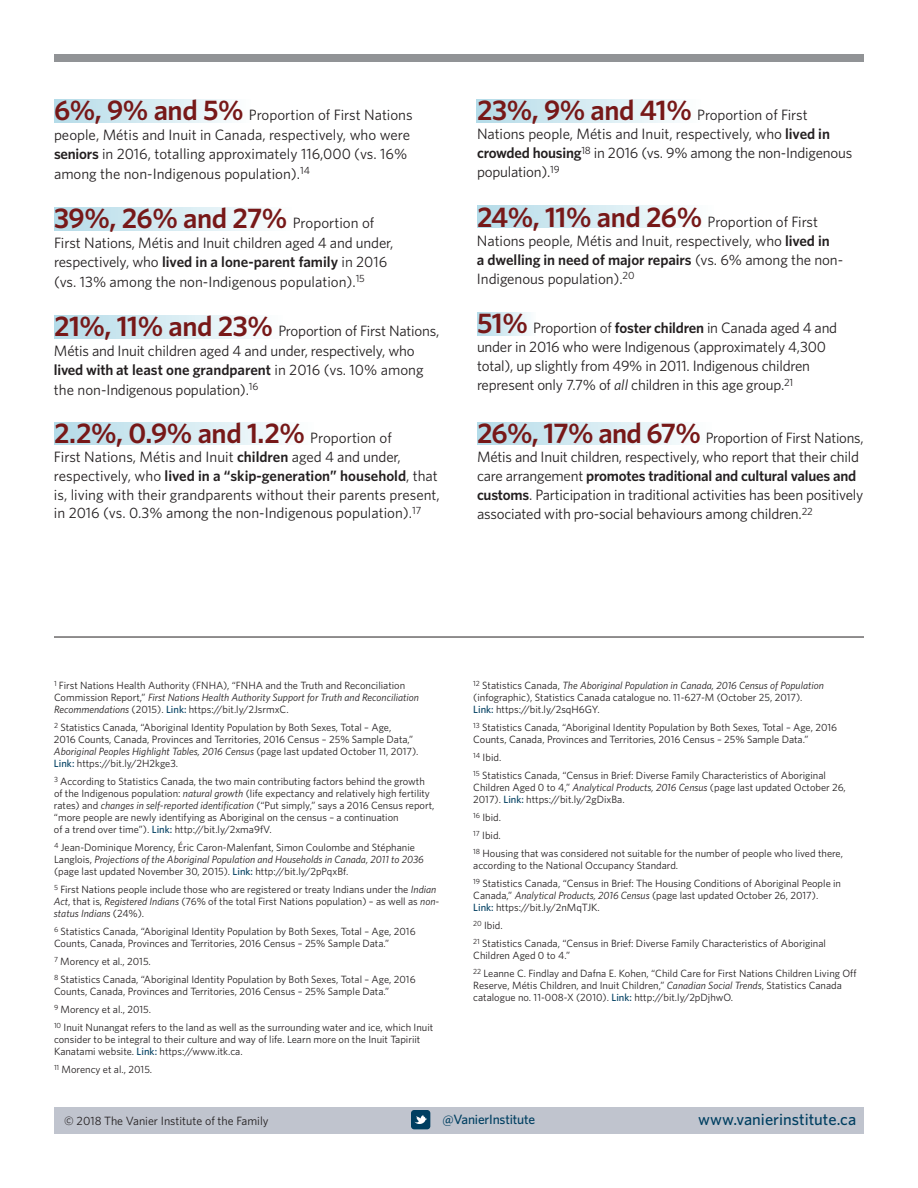
<style>
.page{position:relative;width:918px;height:1188px;background:#fff}
.page>*{position:absolute;margin:0;border:0;box-sizing:border-box;transform-origin:0 0}
.t1{font:600 28.5px "Whitney";letter-spacing:-.015em;color:#771818}
.t2{font:500 16.5px "Whitney";color:#003f61}
.t3{font:15px/19.2px "Whitney";letter-spacing:-.01em;color:#231f20}
.t4{font:500 13.5px "Whitney";letter-spacing:-.015em;color:#003f61}
.t5{font:12px "Whitney";color:#231f20}
.t6{font:10.5px/12px "Whitney";color:#231f20}
.s1{font-weight:600;font-size:28.5px;color:#771818}
.s2{font-weight:600}
.s3{font-weight:400;font-size:15px;color:#231f20}
.s4{font-style:italic}
.s5{font-weight:500;color:#003f61}
</style>
<div class="page">
<div style="left:54px;top:100px;width:196px;height:22px;background:linear-gradient(to right,#b4dbe8,#fbfdfe)"></div>
<div style="left:477px;top:100px;width:224px;height:22px;background:linear-gradient(to right,#b4dbe8,#fcfdfe)"></div>
<div style="left:477px;top:206px;width:237px;height:22px;background:linear-gradient(to right,#b4dbe8,#fcfefe)"></div>
<div style="left:477px;top:313px;width:59px;height:22px;background:linear-gradient(to right,#b5dbe8,#fafdfd)"></div>
<div style="left:477px;top:422px;width:234px;height:23px;background:linear-gradient(to right,#b4dbe8,#fcfdfe)"></div>
<div style="left:54px;top:208px;width:237px;height:22px;background:linear-gradient(to right,#b4dbe8,#fcfefe)"></div>
<div style="left:54px;top:316px;width:229px;height:22px;background:linear-gradient(to right,#b4dbe8,#fcfefe)"></div>
<div style="left:54px;top:422px;width:260px;height:23px;background:linear-gradient(to right,#b4dbe8,#fcfefe)"></div>
<hr style="left:54px;top:637px;width:810px;height:1px;background:#231f20">
<div style="left:54px;top:1107px;width:810px;height:27px;background:#c0c4ce"></div>
<div style="left:411px;top:1110px;width:19px;height:19px;background:#003f61;border-radius:3px"></div>
<svg style="left:414px;top:1115px;width:13px;height:9px"></svg>
<div style="left:54px;top:54px;width:810px;height:8px;background:#919396"></div>
<p class="t3" style="left:54px;top:106px;width:360px"><span class="s1">6%, 9% and 5%</span> Proportion of First Nations people, Métis and Inuit in Canada, respectively, who were <span class="s2">seniors</span> in 2016, totalling approximately 116,000 (vs. 16% among the non-Indigenous population).<sup>14</sup></p>
<p class="t1" style="left:54px;top:207px;width:322px">39%, 26% and 27% <span class="s3">Proportion of</span></p>
<p class="t3" style="left:54px;top:234px;width:341px">First Nations, Métis and Inuit children aged 4 and under, respectively, who <span class="s2">lived in a lone-parent family</span> in 2016 (vs. 13% among the non-Indigenous population).<sup>15</sup></p>
<p class="t3" style="left:54px;top:322px;width:387px"><span class="s1">21%, 11% and 23%</span> Proportion of First Nations, Métis and Inuit children aged 4 and under, respectively, who <span class="s2">lived with at least one grandparent</span> in 2016 (vs. 10% among the non-Indigenous population).<sup>16</sup></p>
<p class="t1" style="left:54px;top:423px;width:339px">2.2%, 0.9% and 1.2% <span class="s3">Proportion of</span></p>
<p class="t3" style="left:54px;top:449px;width:387px;line-height:18.8px">First Nations, Métis and Inuit <span class="s2">children</span> aged 4 and under, respectively, who <span class="s2">lived in a “skip-generation” household</span>, that is, living with their grandparents without their parents present, in 2016 (vs. 0.3% among the non-Indigenous population).<sup>17</sup></p>
<p class="t3" style="left:477px;top:106px;width:377px"><span class="s1">23%, 9% and 41%</span> Proportion of First Nations people, Métis and Inuit, respectively, who <span class="s2">lived in crowded housing</span><sup>18</sup> in 2016 (vs. 9% among the non-Indigenous population).<sup>19</sup></p>
<p class="t3" style="left:477px;top:213px;width:368px"><span class="s1">24%, 11% and 26%</span> Proportion of First Nations people, Métis and Inuit, respectively, who <span class="s2">lived in<br>a dwelling in need of major repairs</span> (vs. 6% among the non-Indigenous population).<sup>20</sup></p>
<p class="t3" style="left:477px;top:319px;width:362px"><span class="s1">51%</span> Proportion of <span class="s2">foster children</span> in Canada aged 4 and under in 2016 who were Indigenous (approximately 4,300 total), up slightly from 49% in 2011. Indigenous children represent only 7.7% of <span class="s4">all</span> children in this age group.<sup>21</sup></p>
<p class="t3" style="left:477px;top:429px;width:388px"><span class="s1">26%, 17% and 67%</span> Proportion of First Nations, Métis and Inuit children, respectively, who report that their child care arrangement <span class="s2">promotes traditional and cultural values and customs</span>. Participation in traditional activities has been positively associated with pro-social behaviours among children.<sup>22</sup></p>
<p class="t6" style="left:54px;top:681px;width:366px"><sup>1</sup> First Nations Health Authority (FNHA), “FNHA and the Truth and Reconciliation<br>Commission Report,” <span class="s4">First Nations Health Authority Support for Truth and Reconciliation<br>Recommendations</span> (2015). <span class="s5">Link:</span> https://bit.ly/2JsrmxC.</p>
<p class="t6" style="left:54px;top:723px;width:366px"><sup>2</sup> Statistics Canada, “Aboriginal Identity Population by Both Sexes, Total – Age,<br>2016 Counts, Canada, Provinces and Territories, 2016 Census – 25% Sample Data,” <span class="s4">Aboriginal Peoples Highlight Tables, 2016 Census</span> (page last updated October 11, 2017).<br><span class="s5">Link:</span> https://bit.ly/2H2kge3.</p>
<p class="t6" style="left:54px;top:777px;width:382px"><sup>3</sup> According to Statistics Canada, the two main contributing factors behind the growth of the Indigenous population: <span class="s4">natural growth</span> (life expectancy and relatively high fertility rates) and <span class="s4">changes in self-reported identification</span> (“Put simply,” says a 2016 Census report, “more people are newly identifying as Aboriginal on the census – a continuation<br>of a trend over time”). <span class="s5">Link:</span> http://bit.ly/2xma9fV.</p>
<p class="t6" style="left:54px;top:843px;width:371px"><sup>4</sup> Jean-Dominique Morency, Éric Caron-Malenfant, Simon Coulombe and Stéphanie<br>Langlois, <span class="s4">Projections of the Aboriginal Population and Households in Canada, 2011 to 2036 </span>(page last updated November 30, 2015). <span class="s5">Link:</span> http://bit.ly/2pPqxBf.</p>
<p class="t6" style="left:54px;top:885px;width:387px"><sup>5</sup> First Nations people include those who are registered or treaty Indians under the <span class="s4">Indian<br>Act</span>, that is, <span class="s4">Registered Indians</span> (76% of the total First Nations population) – as well as <span class="s4">non&shy;status Indians</span> (24%).</p>
<p class="t6" style="left:54px;top:927px;width:363px"><sup>6</sup> Statistics Canada, “Aboriginal Identity Population by Both Sexes, Total – Age, 2016<br>Counts, Canada, Provinces and Territories, 2016 Census – 25% Sample Data.”</p>
<p class="t6" style="left:54px;top:954px;width:363px;line-height:18px"><sup>7</sup> Morency et al., 2015.<br><sup>8</sup> Statistics Canada, “Aboriginal Identity Population by Both Sexes, Total – Age, 2016</p>
<p class="t6" style="left:54px;top:984px;width:381px;line-height:18px">Counts, Canada, Provinces and Territories, 2016 Census – 25% Sample Data.”<br><sup>9</sup> Morency et al., 2015.<br><sup>10</sup> Inuit Nunangat refers to the land as well as the surrounding water and ice, which Inuit</p>
<p class="t6" style="left:54px;top:1035px;width:368px">consider to be integral to their culture and way of life. Learn more on the Inuit Tapiriit<br>Kanatami website. <span class="s5">Link:</span> https://www.itk.ca.</p>
<p class="t6" style="left:54px;top:1065px;width:100px"><sup>11</sup> Morency et al., 2015.</p>
<p class="t6" style="left:473px;top:681px;width:352px"><sup>12</sup> Statistics Canada, <span class="s4">The Aboriginal Population in Canada, 2016 Census of Population </span>(infographic), Statistics Canada catalogue no. 11-627-M (October 25, 2017).<br><span class="s5">Link:</span> https://bit.ly/2sqH6GY.</p>
<p class="t6" style="left:473px;top:723px;width:365px"><sup>13</sup> Statistics Canada, “Aboriginal Identity Population by Both Sexes, Total – Age, 2016<br>Counts, Canada, Provinces and Territories, 2016 Census – 25% Sample Data.”</p>
<p class="t6" style="left:473px;top:750px;width:354px;line-height:18px"><sup>14</sup> Ibid.<br><sup>15</sup> Statistics Canada, “Census in Brief: Diverse Family Characteristics of Aboriginal</p>
<p class="t6" style="left:473px;top:783px;width:374px">Children Aged 0 to 4,” <span class="s4">Analytical Products, 2016 Census</span> (page last updated October 26,<br>2017). <span class="s5">Link:</span> https://bit.ly/2gDixBa.</p>
<p class="t6" style="left:473px;top:810px;width:371px;line-height:18px"><sup>16</sup> Ibid.<br><sup>17</sup> Ibid.<br><sup>18</sup> Housing that was considered not suitable for the number of people who lived there,</p>
<p class="t6" style="left:473px;top:858px;width:369px;line-height:18px">according to the National Occupancy Standard.<br><sup>19</sup> Statistics Canada, “Census in Brief: The Housing Conditions of Aboriginal People in</p>
<p class="t6" style="left:473px;top:891px;width:347px">Canada,” <span class="s4">Analytical Products, 2016 Census</span> (page last updated October 26, 2017).<br><span class="s5">Link:</span> https://bit.ly/2nMqTJK.</p>
<p class="t6" style="left:473px;top:918px;width:354px;line-height:18px"><sup>20</sup> Ibid.<br><sup>21</sup> Statistics Canada, “Census in Brief: Diverse Family Characteristics of Aboriginal</p>
<p class="t6" style="left:473px;top:948px;width:385px;line-height:18px">Children Aged 0 to 4.”<br><sup>22</sup> Leanne C. Findlay and Dafna E. Kohen, “Child Care for First Nations Children Living Off</p>
<p class="t6" style="left:473px;top:981px;width:370px">Reserve, Métis Children, and Inuit Children,” <span class="s4">Canadian Social Trends</span>, Statistics Canada catalogue no. 11-008-X (2010). <span class="s5">Link:</span> http://bit.ly/2pDjhwO.</p>
<p class="t5" style="left:64px;top:1117px;width:206px">© 2018 The Vanier Institute of the Family</p>
<p class="t4" style="left:443px;top:1115px;width:94px">@VanierInstitute</p>
<h2 class="t2" style="left:698px;top:1113px;width:160px">www.vanierinstitute.ca</h2>
</div>
